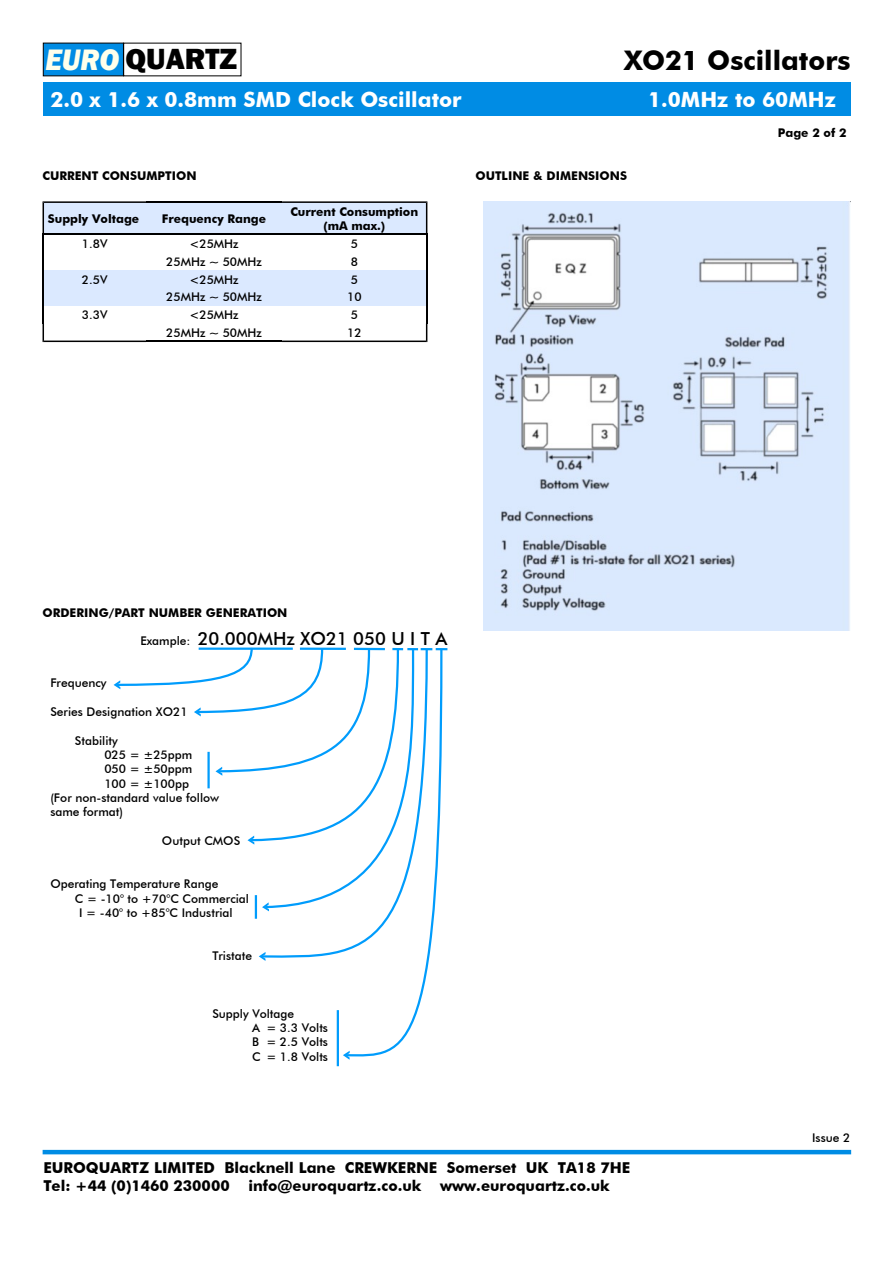
<style>
.page{position:relative;width:893px;height:1263px;background:#fff}
.page>*{position:absolute;margin:0;border:0;box-sizing:border-box;transform-origin:0 0}
.t1{font:800 30px "Franklin Gothic";color:#000}
.t2{font:700 27px "Futura BT";color:#000}
.t3{font:700 21px "Futura BT";color:#fff}
.t4{font:500 18px "Futura BT";color:#000}
.t5{font:700 15px/18px "Futura BT";color:#000}
.t6{font:500 12px/14.4px "Futura BT";color:#000}
.t7{font:700 12px/14.4px "Futura BT";color:#000;text-align:center}
.s1{font-style:italic;font-size:30.45px;color:#ffffeb}
.s2{font-size:12px}
</style>
<div class="page">
<hr style="left:43px;top:1150px;width:808px;height:4px;background:#008ce4">
<div style="left:43px;top:43px;width:81px;height:33px;background:#008ce4"></div>
<div style="left:43px;top:82px;width:807px;height:34px;background:#008ce4"></div>
<hr style="left:337px;top:1010px;width:2px;height:56px;background:#009cfc">
<svg style="left:114px;top:647px;width:333px;height:418px"></svg>
<div style="left:146px;top:202px;width:136px;height:32px;background:#dbe9ff"></div>
<div style="left:146px;top:270px;width:136px;height:18px;background:#dbe9ff"></div>
<div style="left:146px;top:288px;width:136px;height:18px;background:#dbe9ff"></div>
<hr style="left:146px;top:201px;width:136px;height:2px;background:#000">
<hr style="left:146px;top:234px;width:136px;height:1px;background:#000">
<hr style="left:146px;top:341px;width:136px;height:1px;background:#000">
<svg style="left:43px;top:201px;width:103px;height:141px"></svg>
<svg style="left:282px;top:201px;width:145px;height:141px"></svg>
<img style="left:483px;top:201px;width:367px;height:430px">
<h1 class="t1" style="left:45px;top:48px;width:193px"><span class="s1">EURO</span> QUARTZ</h1>
<h2 class="t2" style="left:624px;top:49px;width:228px">XO21 Oscillators</h2>
<h3 class="t3" style="left:50px;top:91px;width:413px">2.0 x 1.6 x 0.8mm SMD Clock Oscillator</h3>
<h3 class="t3" style="left:648px;top:91px;width:189px">1.0MHz to 60MHz</h3>
<p class="t7" style="left:778px;top:126px;width:70px">Page 2 of 2</p>
<p class="t7" style="left:43px;top:170px;width:156px">CURRENT CONSUMPTION</p>
<p class="t7" style="left:475px;top:170px;width:153px">OUTLINE &amp; DIMENSIONS</p>
<p class="t7" style="left:48px;top:213px;width:93px">Supply Voltage</p>
<p class="t7" style="left:162px;top:213px;width:106px">Frequency Range</p>
<p class="t7" style="left:290px;top:205px;width:129px">Current Consumption (mA max.)</p>
<p class="t6" style="left:82px;top:238px;width:27px">1.8V</p>
<p class="t6" style="left:189px;top:238px;width:51px">&lt;25MHz</p>
<p class="t6" style="left:351px;top:238px;width:9px">5</p>
<p class="t6" style="left:166px;top:255px;width:97px">25MHz ~ 50MHz</p>
<p class="t6" style="left:351px;top:255px;width:9px">8</p>
<p class="t6" style="left:82px;top:273px;width:27px">2.5V</p>
<p class="t6" style="left:189px;top:273px;width:51px">&lt;25MHz</p>
<p class="t6" style="left:351px;top:273px;width:9px">5</p>
<p class="t6" style="left:166px;top:291px;width:97px">25MHz ~ 50MHz</p>
<p class="t6" style="left:347px;top:291px;width:16px">10</p>
<p class="t6" style="left:82px;top:309px;width:27px">3.3V</p>
<p class="t6" style="left:189px;top:309px;width:51px">&lt;25MHz</p>
<p class="t6" style="left:351px;top:309px;width:9px">5</p>
<p class="t6" style="left:166px;top:327px;width:97px">25MHz ~ 50MHz</p>
<p class="t6" style="left:347px;top:327px;width:16px">12</p>
<p class="t7" style="left:43px;top:606px;width:246px">ORDERING/PART NUMBER GENERATION</p>
<h3 class="t4" style="left:140px;top:632px;width:308px"><span class="s2">Example:</span> 20.000MHz XO21 050 U I T A</h3>
<p class="t6" style="left:50px;top:677px;width:58px">Frequency</p>
<p class="t6" style="left:50px;top:705px;width:139px">Series Designation XO21</p>
<p class="t6" style="left:75px;top:734px;width:44px">Stability</p>
<p class="t6" style="left:104px;top:749px;width:89px">025 = ±25ppm</p>
<p class="t6" style="left:104px;top:763px;width:89px">050 = ±50ppm</p>
<p class="t6" style="left:104px;top:777px;width:86px">100 = ±100pp</p>
<p class="t6" style="left:50px;top:792px;width:170px">(For non-standard value follow</p>
<p class="t6" style="left:50px;top:806px;width:74px">same format)</p>
<p class="t6" style="left:162px;top:835px;width:80px">Output CMOS</p>
<p class="t6" style="left:50px;top:878px;width:170px">Operating Temperature Range</p>
<p class="t6" style="left:75px;top:892px;width:176px">C = -10° to +70°C Commercial</p>
<p class="t6" style="left:79px;top:907px;width:155px">I = -40° to +85°C Industrial</p>
<p class="t6" style="left:212px;top:950px;width:41px">Tristate</p>
<p class="t6" style="left:252px;top:1007px;width:77px;text-indent:-40px">Supply Voltage<br>A = 3.3 Volts<br>B = 2.5 Volts<br>C = 1.8 Volts</p>
<p class="t5" style="left:43px;top:1160px;width:588px">EUROQUARTZ LIMITED Blacknell Lane CREWKERNE Somerset UK TA18 7HE<br>Tel: +44 (0)1460 230000 info@euroquartz.co.uk www.euroquartz.co.uk</p>
<p class="t6" style="left:812px;top:1132px;width:40px">Issue 2</p>
</div>
